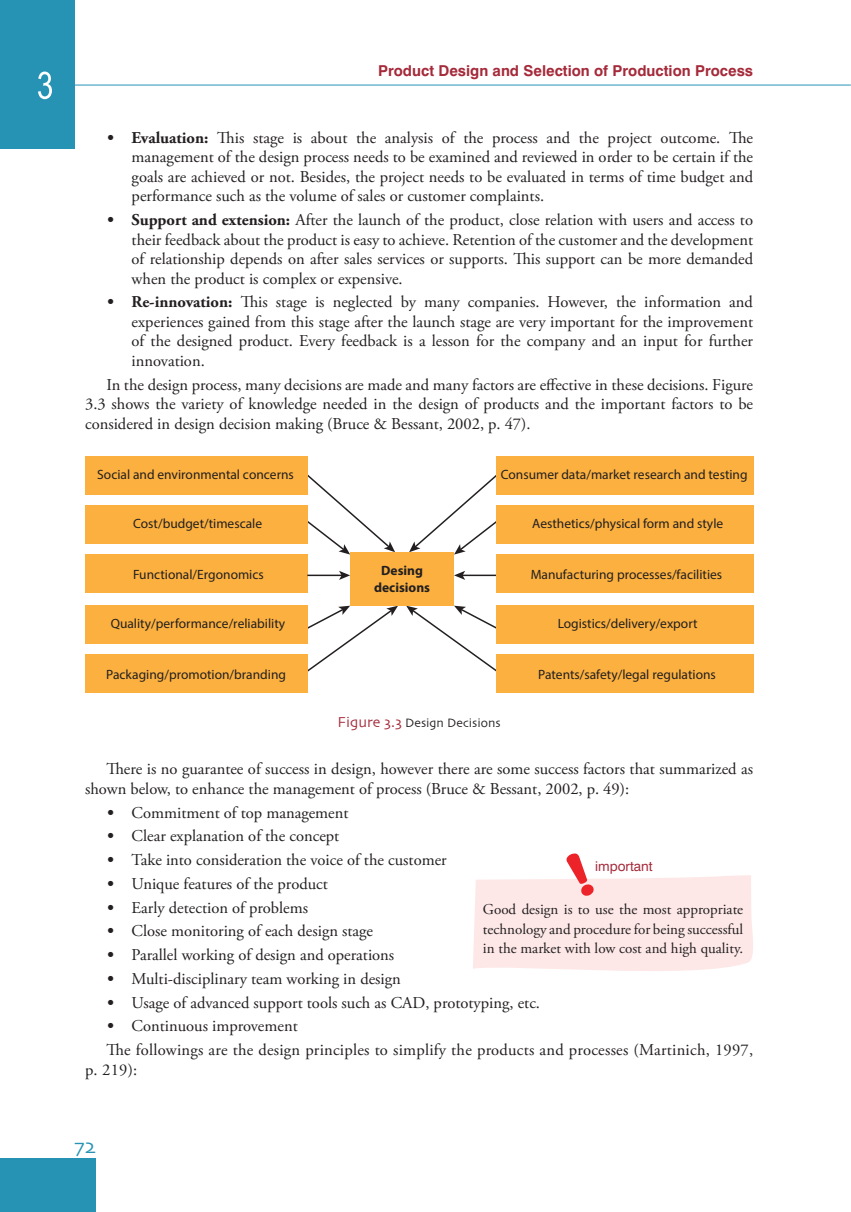
<style>
.page{position:relative;width:851px;height:1212px;background:#fff}
.page>*{position:absolute;margin:0;border:0;box-sizing:border-box;transform-origin:0 0}
.t1{font:21px "Skia";color:#2693b5}
.TABLI_YAZI{font:16.5px/19.5px "Adobe Garamond Pro";color:#231f20;text-align:justify}
.ANA_METİN{font:16.5px/19.5px "Adobe Garamond Pro";color:#231f20}
.YANA_ÇIKMA-DİKKAT-İN{font:15px/19.5px "Adobe Garamond Pro";color:#231f20;text-align:justify}
.t2{font:700 15px "Swiss 721 BT";color:#a52a3a}
.t3{font:13.5px "Myriad Pro";color:#231f20}
.t4{font:700 13.5px/16.2px "Myriad Pro";color:#231f20;text-align:center}
._2__DERECE_BAŞLIK{font:13.5px "Swiss 721 BT";color:#a52a3a}
.GÖRSEL_YAZISI{font:12.75px "Skia";color:#231f20}
.s1{font-weight:700}
.s2{font-size:15px;color:#a52a3a}
</style>
<div class="page">
<hr style="left:0;top:85px;width:850px;height:1px;background:#2693b5">
<div style="left:0;top:0;width:74px;height:149px;background:#2693b5"></div>
<div style="left:0;top:1159px;width:96px;height:53px;background:#2693b5"></div>
<svg style="left:38px;top:72px;width:14px;height:27px"></svg>
<svg style="left:409px;top:475px;width:90px;height:80px"></svg>
<svg style="left:406px;top:606px;width:90px;height:66px"></svg>
<hr style="left:462px;top:575px;width:34px;height:1px;background:#231f20">
<svg style="left:454px;top:571px;width:11px;height:9px"></svg>
<svg style="left:305px;top:473px;width:90px;height:82px"></svg>
<svg style="left:307px;top:606px;width:91px;height:67px"></svg>
<div style="left:85px;top:456px;width:222px;height:38px;background:#fbb03f"></div>
<div style="left:85px;top:505px;width:222px;height:39px;background:#fbb03f"></div>
<div style="left:85px;top:555px;width:222px;height:38px;background:#fbb03f"></div>
<div style="left:85px;top:605px;width:222px;height:39px;background:#fbb03f"></div>
<div style="left:85px;top:654px;width:222px;height:38px;background:#fbb03f"></div>
<div style="left:496px;top:456px;width:257px;height:38px;background:#fbb03f"></div>
<div style="left:350px;top:552px;width:104px;height:54px;background:#fbb03f"></div>
<div style="left:496px;top:505px;width:257px;height:39px;background:#fbb03f"></div>
<div style="left:496px;top:555px;width:257px;height:38px;background:#fbb03f"></div>
<div style="left:496px;top:605px;width:257px;height:39px;background:#fbb03f"></div>
<div style="left:496px;top:654px;width:257px;height:38px;background:#fbb03f"></div>
<hr style="left:307px;top:575px;width:35px;height:1px;background:#231f20">
<svg style="left:339px;top:571px;width:11px;height:9px"></svg>
<svg style="left:473px;top:853px;width:280px;height:118px"></svg>
<p class="t2" style="left:378px;top:62px;width:376px">Product Design and Selection of Production Process</p>
<p class="TABLI_YAZI" style="left:132px;top:128px;width:623px;text-indent:-24px"><span class="s1">• Evaluation:</span> This stage is about the analysis of the process and the project outcome. The management of the design process needs to be examined and reviewed in order to be certain if the goals are achieved or not. Besides, the project needs to be evaluated in terms of time budget and performance such as the volume of sales or customer complaints.</p>
<p class="TABLI_YAZI" style="left:132px;top:211px;width:623px;text-indent:-24px"><span class="s1">• Support and extension:</span> After the launch of the product, close relation with users and access to their feedback about the product is easy to achieve. Retention of the customer and the development of relationship depends on after sales services or supports. This support can be more demanded when the product is complex or expensive.</p>
<p class="TABLI_YAZI" style="left:132px;top:293px;width:623px;text-indent:-24px"><span class="s1">• Re-innovation:</span> This stage is neglected by many companies. However, the information and experiences gained from this stage after the launch stage are very important for the improvement of the designed product. Every feedback is a lesson for the company and an input for further innovation.</p>
<p class="ANA_METİN" style="left:85px;top:375px;width:669px;text-align:justify;text-indent:21px">In the design process, many decisions are made and many factors are effective in these decisions. Figure 3.3 shows the variety of knowledge needed in the design of products and the important factors to be considered in design decision making (Bruce &amp; Bessant, 2002, p. 47).</p>
<p class="t3" style="left:97px;top:466px;width:198px">Social and environmental concerns</p>
<p class="t3" style="left:133px;top:516px;width:130px">Cost/budget/timescale</p>
<p class="t3" style="left:133px;top:566px;width:132px">Functional/Ergonomics</p>
<p class="t3" style="left:111px;top:615px;width:176px">Quality/performance/reliability</p>
<p class="t3" style="left:106px;top:666px;width:181px">Packaging/promotion/branding</p>
<p class="t3" style="left:500px;top:466px;width:248px">Consumer data/market research and testing</p>
<p class="t3" style="left:532px;top:516px;width:192px">Aesthetics/physical form and style</p>
<p class="t4" style="left:374px;top:562px;width:57px">Desing decisions</p>
<p class="t3" style="left:530px;top:566px;width:193px">Manufacturing processes/facilities</p>
<p class="t3" style="left:557px;top:615px;width:141px">Logistics/delivery/export</p>
<p class="t3" style="left:538px;top:666px;width:179px">Patents/safety/legal regulations</p>
<p class="GÖRSEL_YAZISI" style="left:337px;top:715px;width:165px"><span class="s2">Figure 3.3</span> Design Decisions</p>
<p class="ANA_METİN" style="left:85px;top:760px;width:669px;text-indent:21px">There is no guarantee of success in design, however there are some success factors that summarized as shown below, to enhance the management of process (Bruce &amp; Bessant, 2002, p. 49):</p>
<p class="TABLI_YAZI" style="left:108px;top:803px;width:242px"><span class="s1">•</span> Commitment of top management</p>
<p class="TABLI_YAZI" style="left:108px;top:827px;width:233px"><span class="s1">•</span> Clear explanation of the concept</p>
<p class="TABLI_YAZI" style="left:108px;top:851px;width:340px"><span class="s1">•</span> Take into consideration the voice of the customer</p>
<p class="TABLI_YAZI" style="left:108px;top:874px;width:222px"><span class="s1">•</span> Unique features of the product</p>
<p class="TABLI_YAZI" style="left:108px;top:898px;width:202px"><span class="s1">•</span> Early detection of problems</p>
<p class="TABLI_YAZI" style="left:108px;top:922px;width:267px"><span class="s1">•</span> Close monitoring of each design stage</p>
<p class="TABLI_YAZI" style="left:108px;top:946px;width:288px"><span class="s1">•</span> Parallel working of design and operations</p>
<p class="TABLI_YAZI" style="left:108px;top:969px;width:295px"><span class="s1">•</span> Multi-disciplinary team working in design</p>
<p class="TABLI_YAZI" style="left:108px;top:993px;width:434px"><span class="s1">•</span> Usage of advanced support tools such as CAD, prototyping, etc.</p>
<p class="TABLI_YAZI" style="left:108px;top:1017px;width:192px"><span class="s1">•</span> Continuous improvement</p>
<p class="ANA_METİN" style="left:85px;top:1041px;width:669px;text-indent:21px">The followings are the design principles to simplify the products and processes (Martinich, 1997, p. 219):</p>
<p class="_2__DERECE_BAŞLIK" style="left:595px;top:857px;width:59px">important</p>
<p class="YANA_ÇIKMA-DİKKAT-İN" style="left:483px;top:900px;width:262px">Good design is to use the most appropriate technology and procedure for being successful in the market with low cost and high quality.</p>
<p class="t1" style="left:74px;top:1133px;width:23px">72</p>
</div>
